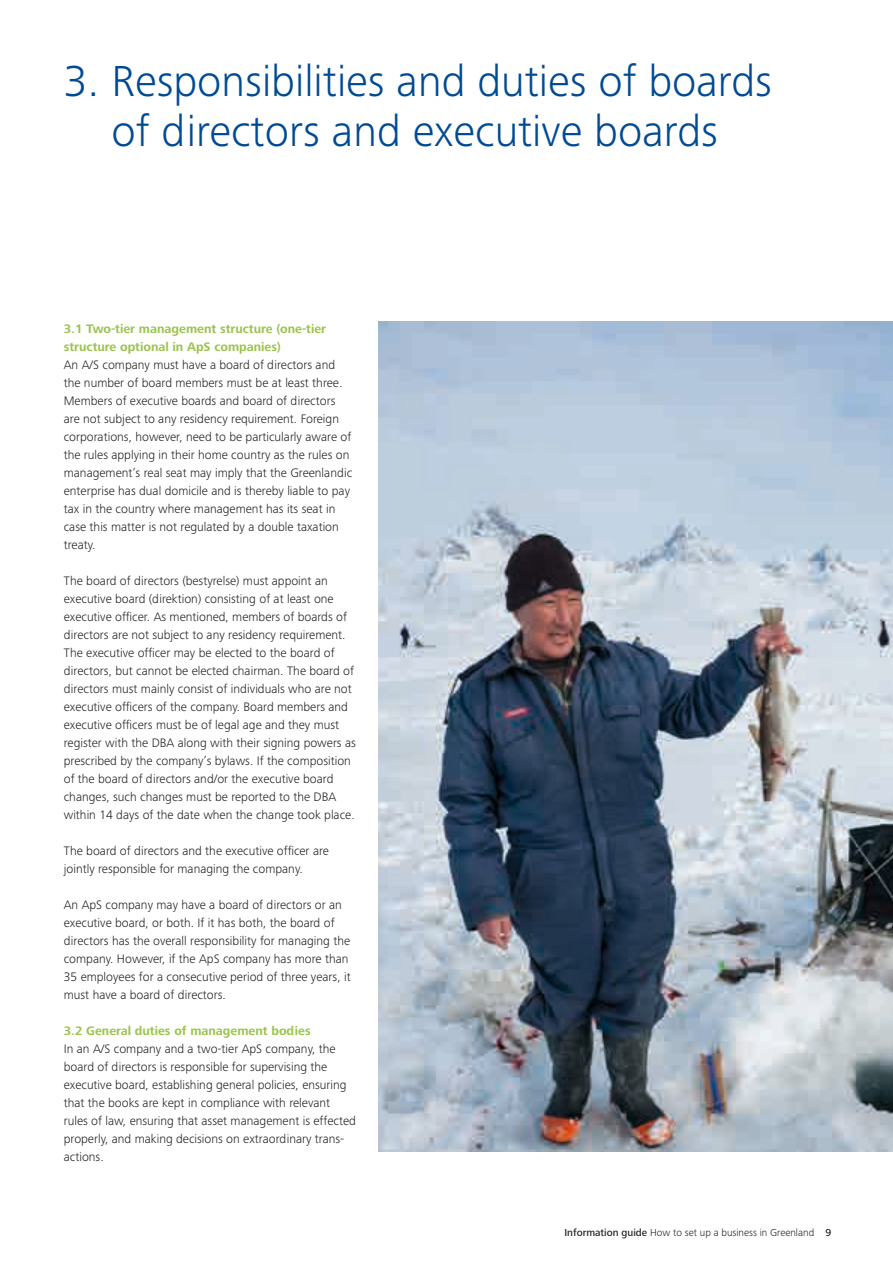
<style>
.page{position:relative;width:893px;height:1263px;background:#fff}
.page>*{position:absolute;margin:0;border:0;box-sizing:border-box;transform-origin:0 0}
.t1{font:300 45px/49.5px "Frutiger Next Pro";color:#004a94;text-align:center}
.t2{font:300 12.75px/18px "Frutiger Next Pro";color:#231f20}
.t3{font:700 12.75px/18px "Frutiger Next Pro";color:#9ac34c}
.t4{font:300 10.5px "Frutiger Next Pro";color:#231f20}
.s1{font-weight:500}
</style>
<div class="page">
<img style="left:378px;top:322px;width:515px;height:829px">
<h1 class="t1" style="left:64px;top:56px;width:710px">3. Responsibilities and duties of boards of directors and executive boards</h1>
<p class="t3" style="left:64px;top:319px;width:264px">3.1 Two-tier management structure (one-tier structure optional in ApS companies)</p>
<p class="t2" style="left:64px;top:355px;width:290px">An A/S company must have a board of directors and the number of board members must be at least three.<br>Members of executive boards and board of directors are not subject to any residency requirement. Foreign corporations, however, need to be particularly aware of the rules applying in their home country as the rules on management’s real seat may imply that the Greenlandic enterprise has dual domicile and is thereby liable to pay tax in the country where management has its seat in case this matter is not regulated by a double taxation treaty.</p>
<p class="t2" style="left:64px;top:571px;width:294px">The board of directors (bestyrelse) must appoint an executive board (direktion) consisting of at least one executive officer. As mentioned, members of boards of directors are not subject to any residency requirement.<br>The executive officer may be elected to the board of directors, but cannot be elected chairman. The board of directors must mainly consist of individuals who are not executive officers of the company. Board members and executive officers must be of legal age and they must register with the DBA along with their signing powers as prescribed by the company’s bylaws. If the composition of the board of directors and/or the executive board changes, such changes must be reported to the DBA within 14 days of the date when the change took place.</p>
<p class="t2" style="left:64px;top:841px;width:267px">The board of directors and the executive officer are jointly responsible for managing the company.</p>
<p class="t2" style="left:64px;top:895px;width:288px">An ApS company may have a board of directors or an executive board, or both. If it has both, the board of directors has the overall responsibility for managing the company. However, if the ApS company has more than 35 employees for a consecutive period of three years, it must have a board of directors.</p>
<p class="t3" style="left:64px;top:1022px;width:248px">3.2 General duties of management bodies</p>
<p class="t2" style="left:64px;top:1040px;width:294px">In an A/S company and a two-tier ApS company, the board of directors is responsible for supervising the executive board, establishing general policies, ensuring that the books are kept in compliance with relevant rules of law, ensuring that asset management is effected properly, and making decisions on extraordinary trans&shy;actions.</p>
<p class="t4" style="left:564px;top:1226px;width:268px"><span class="s1">Information guide</span> How to set up a business in Greenland <span class="s1">9</span></p>
</div>
